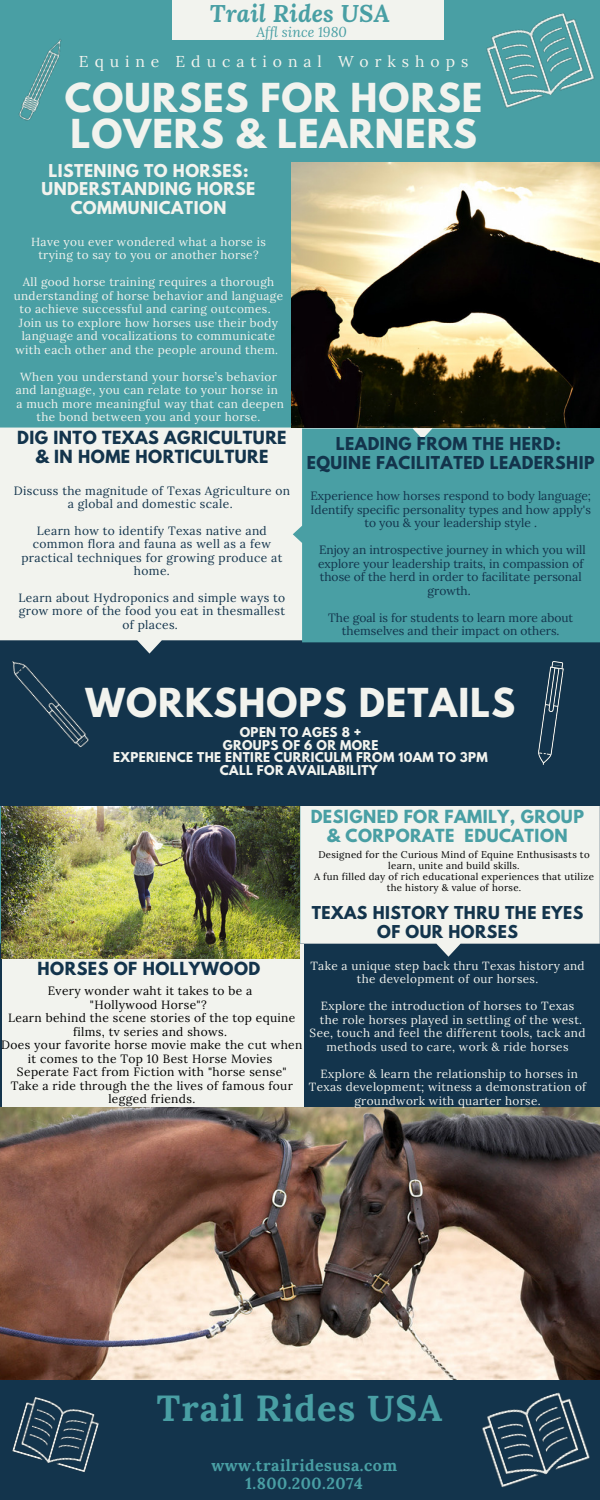
<style>
.page{position:relative;width:600px;height:1500px;background:#13344c}
.page>*{position:absolute;margin:0;border:0;box-sizing:border-box;transform-origin:0 0}
.t1{font:700 36.2px "Lora";letter-spacing:.03em;color:#499fa4}
.t2{font:700 35.4px/35.2px "League Spartan";letter-spacing:.03em;color:#f2f3ee}
.t3{font:italic 700 24px "Lora";letter-spacing:.01em;color:#499fa4}
.t4{font:700 16px/19.1px "League Spartan";letter-spacing:.03em;color:#13344c;text-align:center}
.t5{font:700 16px/19.5px "League Spartan";letter-spacing:.03em;color:#499fa4;text-align:center}
.t6{font:700 16px/18px "Lora";letter-spacing:.03em;color:#499fa4;text-align:center}
.t7{font:700 15.8px/18.8px "League Spartan";letter-spacing:.03em;color:#13344c;text-align:center}
.t8{font:700 15.7px/18.8px "League Spartan";letter-spacing:.03em;color:#f2f3ee;text-align:center}
.t9{font:700 15.7px/18.8px "League Spartan";letter-spacing:.03em;color:#13344c;text-align:center}
.t10{font:15.7px "Lora";letter-spacing:.38em;color:#f2f3ee}
.t11{font:italic 14px "Lora";color:#499fa4}
.t12{font:12px/13.5px "Lora";color:#13344c;text-align:center}
.t13{font:12px/13.5px "Lora";letter-spacing:.03em;color:#000;text-align:center}
.t14{font:12px/13.4px "Lora";letter-spacing:.03em;color:#13344c;text-align:center}
.t15{font:700 12px/12.8px "League Spartan";letter-spacing:.03em;color:#f2f3ee;text-align:center}
.t16{font:11.8px/13.5px "Lora";letter-spacing:.03em;color:#f2f3ee;text-align:center}
.t17{font:9.7px/10.9px "Lora";letter-spacing:.03em;color:#000;text-align:center}
</style>
<div class="page">
<div style="left:2px;top:944px;width:302px;height:162px;background:#f2f3ee"></div>
<svg style="left:300px;top:806px;width:300px;height:151px;background:#dfe2e0"></svg>
<div style="left:0;top:428px;width:304px;height:226px;background:#f2f3ee"></div>
<div style="left:293px;top:427px;width:307px;height:215px;background:#499fa4"></div>
<svg style="left:299px;top:427px;width:247px;height:12px;background:#559b9e"></svg>
<div style="left:0;top:0;width:600px;height:213px;background:#499fa4"></div>
<div style="left:0;top:211px;width:308px;height:217px;background:#499fa4"></div>
<img style="left:0;top:1107px;width:600px;height:273px">
<div style="left:172px;top:0;width:272px;height:40px;background:#f2f3ee"></div>
<img style="left:486px;top:13px;width:109px;height:96px">
<img style="left:452px;top:1356px;width:148px;height:132px">
<img style="left:0;top:1368px;width:123px;height:104px">
<img style="left:19px;top:39px;width:43px;height:82px">
<img style="left:538px;top:661px;width:26px;height:104px">
<img style="left:0;top:603px;width:146px;height:145px">
<img style="left:292px;top:162px;width:308px;height:265px">
<img style="left:1px;top:807px;width:299px;height:151px">
<h3 class="t3" style="left:210px;top:-3px;width:181px">Trail Rides USA</h3>
<p class="t11" style="left:256px;top:22px;width:92px">Affl since 1980</p>
<h3 class="t10" style="left:79px;top:51px;width:391px">Equine Educational Workshops</h3>
<h2 class="t2" style="left:65px;top:85px;width:419px">COURSES FOR HORSE<br>LOVERS &amp; LEARNERS</h2>
<h3 class="t8" style="left:42px;top:163px;width:215px">LISTENING TO HORSES:<br>UNDERSTANDING HORSE<br>COMMUNICATION</h3>
<p class="t16" style="left:31px;top:235px;width:236px">Have you ever wondered what a horse is trying to say to you or another horse?</p>
<p class="t16" style="left:14px;top:275px;width:271px">All good horse training requires a thorough understanding of horse behavior and language to achieve successful and caring outcomes.<br>Join us to explore how horses use their body language and vocalizations to communicate with each other and the people around them.</p>
<p class="t16" style="left:16px;top:370px;width:270px">When you understand your horse’s behavior and language, you can relate to your horse in a much more meaningful way that can deepen the bond between you and your horse.</p>
<h3 class="t4" style="left:17px;top:430px;width:271px">DIG INTO TEXAS AGRICULTURE &amp; IN HOME HORTICULTURE</h3>
<p class="t14" style="left:14px;top:484px;width:278px">Discuss the magnitude of Texas Agriculture on a global and domestic scale.</p>
<p class="t14" style="left:21px;top:524px;width:262px">Learn how to identify Texas native and common flora and fauna as well as a few practical techniques for growing produce at home.</p>
<p class="t14" style="left:19px;top:591px;width:268px">Learn about Hydroponics and simple ways to grow more of the food you eat in thesmallest of places.</p>
<h3 class="t7" style="left:307px;top:436px;width:289px">LEADING FROM THE HERD:<br>EQUINE FACILITATED LEADERSHIP</h3>
<p class="t12" style="left:310px;top:489px;width:282px">Experience how horses respond to body language;<br>Identify specific personality types and how apply's to you &amp; your leadership style .</p>
<p class="t12" style="left:318px;top:543px;width:269px">Enjoy an introspective journey in which you will explore your leadership traits, in compassion of those of the herd in order to facilitate personal growth.</p>
<p class="t12" style="left:328px;top:611px;width:247px">The goal is for students to learn more about themselves and their impact on others.</p>
<h2 class="t2" style="left:86px;top:690px;width:431px">WORKSHOPS DETAILS</h2>
<p class="t15" style="left:113px;top:727px;width:376px">OPEN TO AGES 8 +<br>GROUPS OF 6 OR MORE<br>EXPERIENCE THE ENTIRE CURRICULM FROM 10AM TO 3PM<br>CALL FOR AVAILABILITY</p>
<h3 class="t5" style="left:311px;top:809px;width:275px">DESIGNED FOR FAMILY, GROUP &amp; CORPORATE EDUCATION</h3>
<p class="t17" style="left:314px;top:849px;width:281px">Designed for the Curious Mind of Equine Enthusisasts to learn, unite and build skills.<br>A fun filled day of rich educational experiences that utilize the history &amp; value of horse.</p>
<h3 class="t9" style="left:312px;top:905px;width:273px">TEXAS HISTORY THRU THE EYES<br>OF OUR HORSES</h3>
<p class="t16" style="left:310px;top:959px;width:276px">Take a unique step back thru Texas history and the development of our horses.</p>
<p class="t16" style="left:310px;top:999px;width:277px">Explore the introduction of horses to Texas<br>the role horses played in settling of the west.<br>See, touch and feel the different tools, tack and methods used to care, work &amp; ride horses</p>
<p class="t16" style="left:309px;top:1067px;width:279px">Explore &amp; learn the relationship to horses in<br>Texas development; witness a demonstration of groundwork with quarter horse.</p>
<h3 class="t4" style="left:38px;top:961px;width:224px">HORSES OF HOLLYWOOD</h3>
<p class="t13" style="left:1px;top:984px;width:303px">Every wonder waht it takes to be a<br>"Hollywood Horse"?<br>Learn behind the scene stories of the top equine films, tv series and shows.<br>Does your favorite horse movie make the cut when it comes to the Top 10 Best Horse Movies<br>Seperate Fact from Fiction with "horse sense"<br>Take a ride through the the lives of famous four legged friends.</p>
<h1 class="t1" style="left:157px;top:1384px;width:287px">Trail Rides USA</h1>
<h3 class="t6" style="left:211px;top:1456px;width:187px">www.trailridesusa.com<br>1.800.200.2074</h3>
</div>
